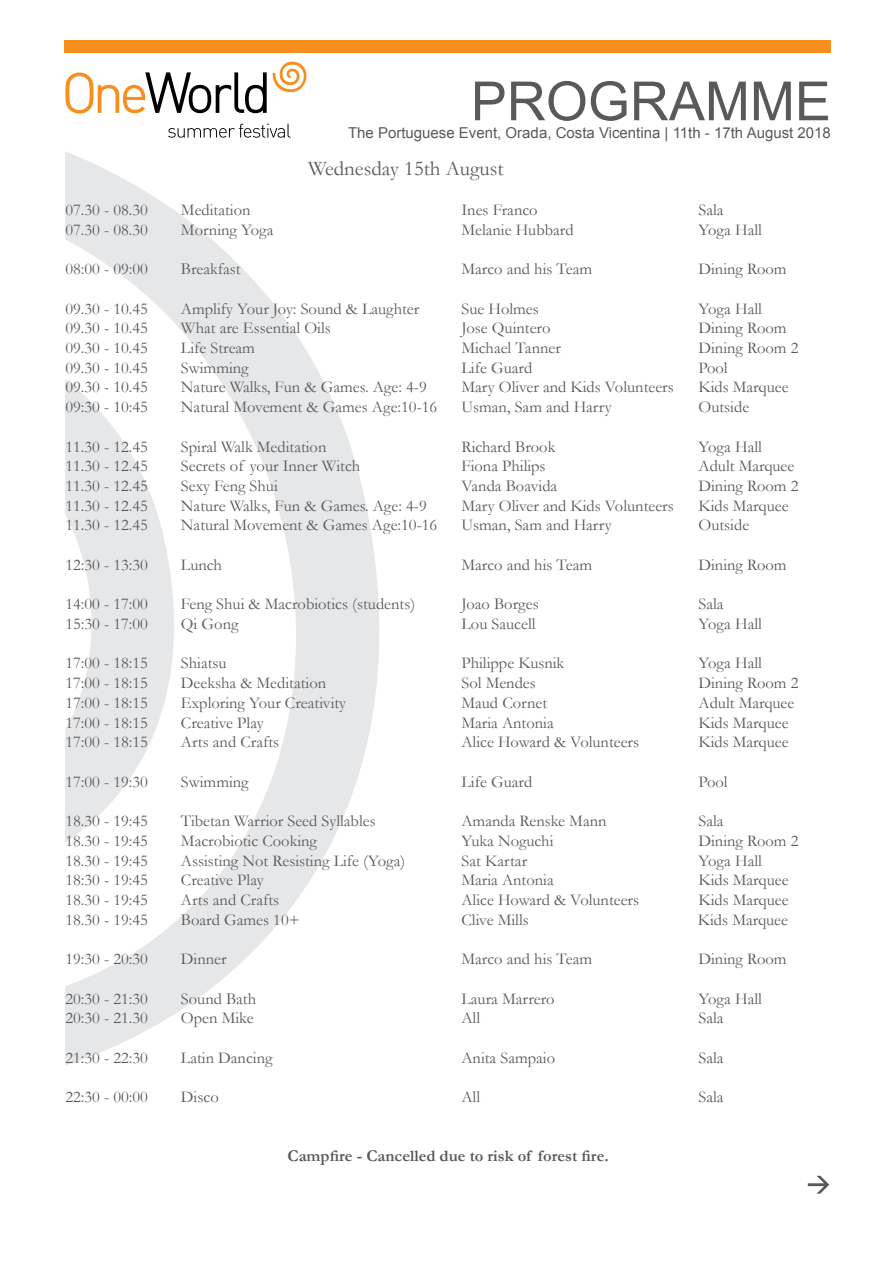
<style>
.page{position:relative;width:893px;height:1263px;background:#fff}
.page>*{position:absolute;margin:0;border:0;box-sizing:border-box;transform-origin:0 0}
.t1{font:54px "Arial";color:#58595b}
.t2{font:21px "Garamond";color:#58595b}
.t3{font:16.5px "Garamond";color:#58595b}
.t4{font:700 16.5px "Garamond";color:#58595b}
.t5{font:15px "Arial";color:#58595b}
</style>
<div class="page">
<div style="left:65px;top:40px;width:766px;height:13px;background:#f78f1e"></div>
<svg style="left:65px;top:61px;width:242px;height:53px"></svg>
<svg style="left:65px;top:123px;width:315px;height:943px"></svg>
<svg style="left:808px;top:1176px;width:21px;height:17px"></svg>
<h1 class="t1" style="left:471px;top:66px;width:362px">PROGRAMME</h1>
<p class="t5" style="left:348px;top:123px;width:484px">The Portuguese Event, Orada, Costa Vicentina | 11th - 17th August 2018</p>
<p class="t2" style="left:308px;top:156px;width:197px">Wednesday 15th August</p>
<p class="t3" style="left:65px;top:200px;width:84px">07.30 - 08.30</p>
<p class="t3" style="left:181px;top:200px;width:71px">Meditation</p>
<p class="t3" style="left:461px;top:200px;width:78px">Ines Franco</p>
<p class="t3" style="left:698px;top:200px;width:27px">Sala</p>
<p class="t3" style="left:65px;top:220px;width:84px">07.30 - 08.30</p>
<p class="t3" style="left:181px;top:220px;width:94px">Morning Yoga</p>
<p class="t3" style="left:461px;top:220px;width:114px">Melanie Hubbard</p>
<p class="t3" style="left:698px;top:220px;width:65px">Yoga Hall</p>
<p class="t3" style="left:65px;top:259px;width:84px">08:00 - 09:00</p>
<p class="t3" style="left:181px;top:259px;width:61px">Breakfast</p>
<p class="t3" style="left:461px;top:259px;width:132px">Marco and his Team</p>
<p class="t3" style="left:698px;top:259px;width:90px">Dining Room</p>
<p class="t3" style="left:65px;top:298px;width:84px">09.30 - 10.45</p>
<p class="t3" style="left:181px;top:298px;width:240px">Amplify Your Joy: Sound &amp; Laughter</p>
<p class="t3" style="left:461px;top:298px;width:79px">Sue Holmes</p>
<p class="t3" style="left:698px;top:298px;width:65px">Yoga Hall</p>
<p class="t3" style="left:65px;top:318px;width:84px">09.30 - 10.45</p>
<p class="t3" style="left:181px;top:318px;width:151px">What are Essential Oils</p>
<p class="t3" style="left:461px;top:318px;width:91px">Jose Quintero</p>
<p class="t3" style="left:698px;top:318px;width:90px">Dining Room</p>
<p class="t3" style="left:65px;top:338px;width:84px">09.30 - 10.45</p>
<p class="t3" style="left:181px;top:338px;width:76px">Life Stream</p>
<p class="t3" style="left:461px;top:338px;width:101px">Michael Tanner</p>
<p class="t3" style="left:698px;top:338px;width:101px">Dining Room 2</p>
<p class="t3" style="left:65px;top:358px;width:84px">09.30 - 10.45</p>
<p class="t3" style="left:181px;top:358px;width:69px">Swimming</p>
<p class="t3" style="left:461px;top:358px;width:72px">Life Guard</p>
<p class="t3" style="left:698px;top:358px;width:31px">Pool</p>
<p class="t3" style="left:65px;top:377px;width:84px">09.30 - 10.45</p>
<p class="t3" style="left:181px;top:377px;width:247px">Nature Walks, Fun &amp; Games. Age: 4-9</p>
<p class="t3" style="left:461px;top:377px;width:214px">Mary Oliver and Kids Volunteers</p>
<p class="t3" style="left:698px;top:377px;width:92px">Kids Marquee</p>
<p class="t3" style="left:65px;top:397px;width:84px">09:30 - 10:45</p>
<p class="t3" style="left:181px;top:397px;width:258px">Natural Movement &amp; Games Age:10-16</p>
<p class="t3" style="left:461px;top:397px;width:152px">Usman, Sam and Harry</p>
<p class="t3" style="left:698px;top:397px;width:52px">Outside</p>
<p class="t3" style="left:65px;top:436px;width:84px">11.30 - 12.45</p>
<p class="t3" style="left:181px;top:436px;width:147px">Spiral Walk Meditation</p>
<p class="t3" style="left:461px;top:436px;width:95px">Richard Brook</p>
<p class="t3" style="left:698px;top:436px;width:65px">Yoga Hall</p>
<p class="t3" style="left:65px;top:456px;width:84px">11.30 - 12.45</p>
<p class="t3" style="left:181px;top:456px;width:181px">Secrets of your Inner Witch</p>
<p class="t3" style="left:461px;top:456px;width:86px">Fiona Philips</p>
<p class="t3" style="left:698px;top:456px;width:97px">Adult Marquee</p>
<p class="t3" style="left:65px;top:476px;width:84px">11.30 - 12.45</p>
<p class="t3" style="left:181px;top:476px;width:98px">Sexy Feng Shui</p>
<p class="t3" style="left:461px;top:476px;width:97px">Vanda Boavida</p>
<p class="t3" style="left:698px;top:476px;width:101px">Dining Room 2</p>
<p class="t3" style="left:65px;top:496px;width:84px">11.30 - 12.45</p>
<p class="t3" style="left:181px;top:496px;width:247px">Nature Walks, Fun &amp; Games. Age: 4-9</p>
<p class="t3" style="left:461px;top:496px;width:214px">Mary Oliver and Kids Volunteers</p>
<p class="t3" style="left:698px;top:496px;width:92px">Kids Marquee</p>
<p class="t3" style="left:65px;top:515px;width:84px">11.30 - 12.45</p>
<p class="t3" style="left:181px;top:515px;width:258px">Natural Movement &amp; Games Age:10-16</p>
<p class="t3" style="left:461px;top:515px;width:152px">Usman, Sam and Harry</p>
<p class="t3" style="left:698px;top:515px;width:52px">Outside</p>
<p class="t3" style="left:65px;top:555px;width:84px">12:30 - 13:30</p>
<p class="t3" style="left:181px;top:555px;width:43px">Lunch</p>
<p class="t3" style="left:461px;top:555px;width:132px">Marco and his Team</p>
<p class="t3" style="left:698px;top:555px;width:90px">Dining Room</p>
<p class="t3" style="left:65px;top:594px;width:84px">14:00 - 17:00</p>
<p class="t3" style="left:181px;top:594px;width:236px">Feng Shui &amp; Macrobiotics (students)</p>
<p class="t3" style="left:461px;top:594px;width:79px">Joao Borges</p>
<p class="t3" style="left:698px;top:594px;width:27px">Sala</p>
<p class="t3" style="left:65px;top:614px;width:84px">15:30 - 17:00</p>
<p class="t3" style="left:181px;top:614px;width:59px">Qi Gong</p>
<p class="t3" style="left:461px;top:614px;width:76px">Lou Saucell</p>
<p class="t3" style="left:698px;top:614px;width:65px">Yoga Hall</p>
<p class="t3" style="left:65px;top:653px;width:84px">17:00 - 18:15</p>
<p class="t3" style="left:181px;top:653px;width:47px">Shiatsu</p>
<p class="t3" style="left:461px;top:653px;width:104px">Philippe Kusnik</p>
<p class="t3" style="left:698px;top:653px;width:65px">Yoga Hall</p>
<p class="t3" style="left:65px;top:673px;width:84px">17:00 - 18:15</p>
<p class="t3" style="left:181px;top:673px;width:147px">Deeksha &amp; Meditation</p>
<p class="t3" style="left:461px;top:673px;width:76px">Sol Mendes</p>
<p class="t3" style="left:698px;top:673px;width:101px">Dining Room 2</p>
<p class="t3" style="left:65px;top:693px;width:84px">17:00 - 18:15</p>
<p class="t3" style="left:181px;top:693px;width:167px">Exploring Your Creativity</p>
<p class="t3" style="left:461px;top:693px;width:87px">Maud Cornet</p>
<p class="t3" style="left:698px;top:693px;width:97px">Adult Marquee</p>
<p class="t3" style="left:65px;top:712px;width:84px">17:00 - 18:15</p>
<p class="t3" style="left:181px;top:712px;width:84px">Creative Play</p>
<p class="t3" style="left:461px;top:712px;width:94px">Maria Antonia</p>
<p class="t3" style="left:698px;top:712px;width:92px">Kids Marquee</p>
<p class="t3" style="left:65px;top:732px;width:84px">17:00 - 18:15</p>
<p class="t3" style="left:181px;top:732px;width:100px">Arts and Crafts</p>
<p class="t3" style="left:461px;top:732px;width:179px">Alice Howard &amp; Volunteers</p>
<p class="t3" style="left:698px;top:732px;width:92px">Kids Marquee</p>
<p class="t3" style="left:65px;top:772px;width:84px">17:00 - 19:30</p>
<p class="t3" style="left:181px;top:772px;width:69px">Swimming</p>
<p class="t3" style="left:461px;top:772px;width:72px">Life Guard</p>
<p class="t3" style="left:698px;top:772px;width:31px">Pool</p>
<p class="t3" style="left:65px;top:811px;width:84px">18.30 - 19:45</p>
<p class="t3" style="left:181px;top:811px;width:196px">Tibetan Warrior Seed Syllables</p>
<p class="t3" style="left:461px;top:811px;width:147px">Amanda Renske Mann</p>
<p class="t3" style="left:698px;top:811px;width:27px">Sala</p>
<p class="t3" style="left:65px;top:831px;width:84px">18.30 - 19:45</p>
<p class="t3" style="left:181px;top:831px;width:138px">Macrobiotic Cooking</p>
<p class="t3" style="left:461px;top:831px;width:94px">Yuka Noguchi</p>
<p class="t3" style="left:698px;top:831px;width:101px">Dining Room 2</p>
<p class="t3" style="left:65px;top:850px;width:84px">18.30 - 19:45</p>
<p class="t3" style="left:181px;top:850px;width:226px">Assisting Not Resisting Life (Yoga)</p>
<p class="t3" style="left:461px;top:850px;width:67px">Sat Kartar</p>
<p class="t3" style="left:698px;top:850px;width:65px">Yoga Hall</p>
<p class="t3" style="left:65px;top:870px;width:84px">18:30 - 19:45</p>
<p class="t3" style="left:181px;top:870px;width:84px">Creative Play</p>
<p class="t3" style="left:461px;top:870px;width:94px">Maria Antonia</p>
<p class="t3" style="left:698px;top:870px;width:92px">Kids Marquee</p>
<p class="t3" style="left:65px;top:890px;width:84px">18.30 - 19:45</p>
<p class="t3" style="left:181px;top:890px;width:100px">Arts and Crafts</p>
<p class="t3" style="left:461px;top:890px;width:179px">Alice Howard &amp; Volunteers</p>
<p class="t3" style="left:698px;top:890px;width:92px">Kids Marquee</p>
<p class="t3" style="left:65px;top:910px;width:84px">18.30 - 19:45</p>
<p class="t3" style="left:181px;top:910px;width:120px">Board Games 10+</p>
<p class="t3" style="left:461px;top:910px;width:69px">Clive Mills</p>
<p class="t3" style="left:698px;top:910px;width:92px">Kids Marquee</p>
<p class="t3" style="left:65px;top:949px;width:84px">19:30 - 20:30</p>
<p class="t3" style="left:181px;top:949px;width:47px">Dinner</p>
<p class="t3" style="left:461px;top:949px;width:132px">Marco and his Team</p>
<p class="t3" style="left:698px;top:949px;width:90px">Dining Room</p>
<p class="t3" style="left:65px;top:989px;width:84px">20:30 - 21:30</p>
<p class="t3" style="left:181px;top:989px;width:77px">Sound Bath</p>
<p class="t3" style="left:461px;top:989px;width:95px">Laura Marrero</p>
<p class="t3" style="left:698px;top:989px;width:65px">Yoga Hall</p>
<p class="t3" style="left:65px;top:1008px;width:84px">20:30 - 21.30</p>
<p class="t3" style="left:181px;top:1008px;width:74px">Open Mike</p>
<p class="t3" style="left:461px;top:1008px;width:20px">All</p>
<p class="t3" style="left:698px;top:1008px;width:27px">Sala</p>
<p class="t3" style="left:65px;top:1048px;width:84px">21:30 - 22:30</p>
<p class="t3" style="left:181px;top:1048px;width:93px">Latin Dancing</p>
<p class="t3" style="left:461px;top:1048px;width:95px">Anita Sampaio</p>
<p class="t3" style="left:698px;top:1048px;width:27px">Sala</p>
<p class="t3" style="left:65px;top:1087px;width:84px">22:30 - 00:00</p>
<p class="t3" style="left:181px;top:1087px;width:39px">Disco</p>
<p class="t3" style="left:461px;top:1087px;width:20px">All</p>
<p class="t3" style="left:698px;top:1087px;width:27px">Sala</p>
<p class="t4" style="left:288px;top:1146px;width:323px">Campfire - Cancelled due to risk of forest fire.</p>
</div>
